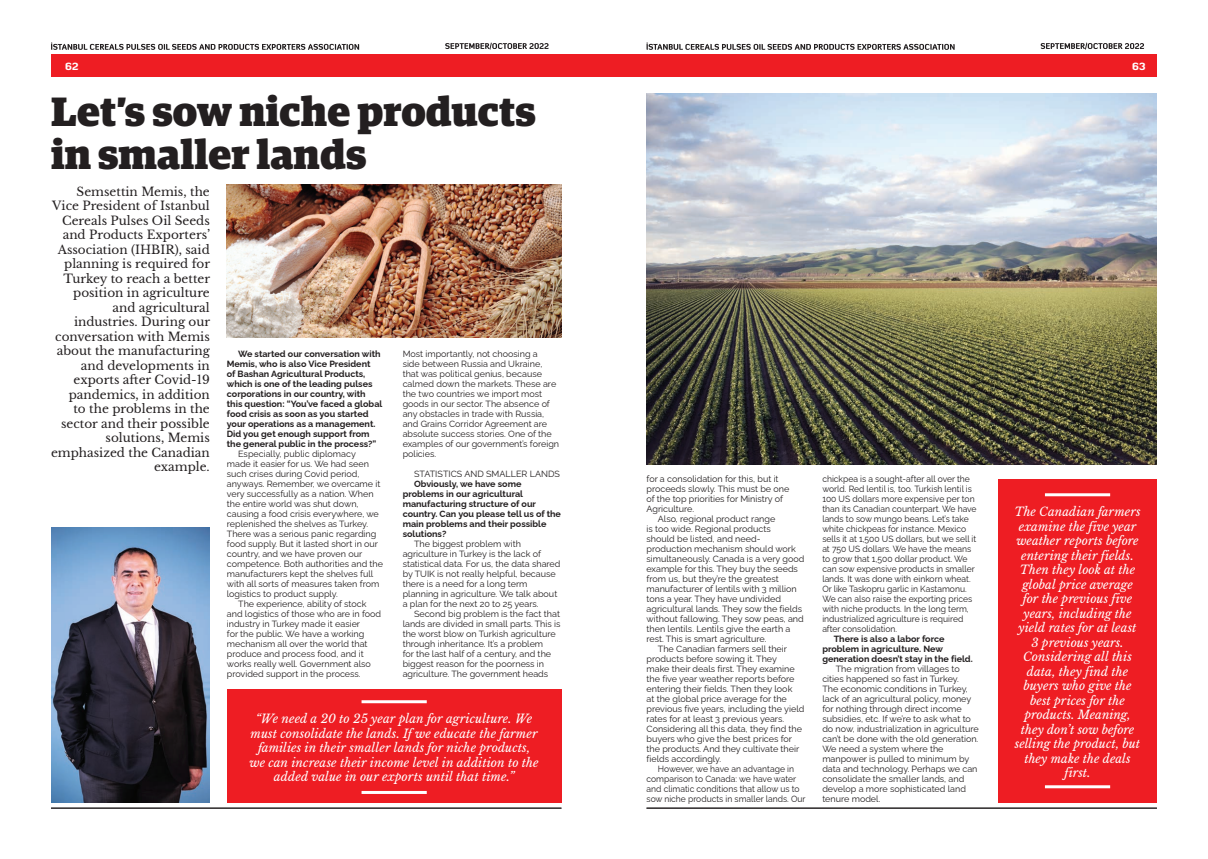
<style>
.page{position:relative;width:1208px;height:859px;background:#fff}
.page>*{position:absolute;margin:0;border:0;box-sizing:border-box;transform-origin:0 0}
.t1{font:900 41px/43px "Guardian Egyp";color:#231f20}
.SPOT{font:italic 12px/14.5px "Libre Baskerville";color:#fff;text-align:center}
.t2{font:12px/14.5px "Libre Baskerville";color:#231f20;text-align:right}
.t3{font:900 10px "Diavlo";color:#fff}
.t4{font:9px/10px "Raleway";color:#231f20}
.t5{font:9px/10px "Raleway";color:#231f20;scale:.95 1}
.t6{font:700 9px/10px "Raleway";color:#231f20}
</style>
<div class="page">
<div style="left:51px;top:54px;width:553px;height:23px;background:#ee1d23"></div>
<div style="left:604px;top:54px;width:553px;height:23px;background:#ee1d23"></div>
<img style="left:646px;top:94px;width:511px;height:371px">
<img style="left:51px;top:527px;width:159px;height:275px">
<div style="left:227px;top:689px;width:334px;height:113px;background:#ee1d23"></div>
<div style="left:998px;top:479px;width:159px;height:323px;background:#ee1d23"></div>
<hr style="left:1045px;top:493px;width:65px;height:3px;background:#fff">
<hr style="left:361px;top:791px;width:66px;height:3px;background:#fff">
<hr style="left:361px;top:700px;width:66px;height:3px;background:#fff">
<hr style="left:1045px;top:785px;width:65px;height:3px;background:#fff">
<hr style="left:51px;top:808px;width:510px;height:1px;background:#231f20">
<hr style="left:646px;top:808px;width:511px;height:1px;background:#231f20">
<img style="left:227px;top:184px;width:334px;height:153px">
<svg style="left:51px;top:43px;width:308px;height:7px"></svg>
<svg style="left:646px;top:43px;width:308px;height:7px"></svg>
<svg style="left:445px;top:43px;width:104px;height:7px"></svg>
<svg style="left:1040px;top:43px;width:104px;height:7px"></svg>
<p class="t3" style="left:65px;top:60px;width:15px">62</p>
<p class="t3" style="left:1132px;top:60px;width:15px">63</p>
<p class="t1" style="left:51px;top:86px;width:486px">Let’s sow niche products in smaller lands</p>
<p class="t2" style="left:51px;top:184px;width:161px">Semsettin Memis, the<br>Vice President of Istanbul<br>Cereals Pulses Oil Seeds and Products Exporters’<br>Association (IHBIR), said planning is required for<br>Turkey to reach a better position in agriculture and agricultural industries. During our conversation with Memis about the manufacturing and developments in exports after Covid-19 pandemics, in addition<br>to the problems in the sector and their possible solutions, Memis emphasized the Canadian example.</p>
<p class="t6" style="left:227px;top:348px;width:157px;text-indent:11px">We started our conversation with Memis, who is also Vice President<br>of Bashan Agricultural Products, which is one of the leading pulses corporations in our country, with this question: “You’ve faced a global food crisis as soon as you started your operations as a management.<br>Did you get enough support from the general public in the process?”</p>
<p class="t4" style="left:227px;top:448px;width:158px;text-indent:11px">Especially, public diplomacy<br>made it easier for us. We had seen such crises during Covid period, anyways. Remember, we overcame it very successfully as a nation. When the entire world was shut down, causing a food crisis everywhere, we replenished the shelves as Turkey.<br>There was a serious panic regarding food supply. But it lasted short in our country, and we have proven our competence. Both authorities and the manufacturers kept the shelves full with all sorts of measures taken from logistics to product supply.</p>
<p class="t4" style="left:227px;top:598px;width:156px;text-indent:11px">The experience, ability of stock and logistics of those who are in food industry in Turkey made it easier<br>for the public. We have a working mechanism all over the world that produce and process food, and it works really well. Government also provided support in the process.</p>
<p class="t4" style="left:403px;top:348px;width:158px">Most importantly, not choosing a<br>side between Russia and Ukraine, that was political genius, because calmed down the markets. These are the two countries we import most goods in our sector. The absence of any obstacles in trade with Russia, and Grains Corridor Agreement are absolute success stories. One of the examples of our government’s foreign policies.</p>
<p class="t4" style="left:414px;top:468px;width:147px">STATISTICS AND SMALLER LANDS</p>
<p class="t6" style="left:403px;top:478px;width:160px;text-indent:11px">Obviously, we have some problems in our agricultural manufacturing structure of our country. Can you please tell us of the main problems and their possible solutions?</p>
<p class="t4" style="left:403px;top:538px;width:159px;text-indent:11px">The biggest problem with agriculture in Turkey is the lack of statistical data. For us, the data shared by TUIK is not really helpful, because there is a need for a long term planning in agriculture. We talk about a plan for the next 20 to 25 years.</p>
<p class="t4" style="left:403px;top:608px;width:159px;text-indent:11px">Second big problem is the fact that lands are divided in small parts. This is the worst blow on Turkish agriculture through inheritance. It’s a problem<br>for the last half of a century, and the biggest reason for the poorness in agriculture. The government heads</p>
<p class="SPOT" style="left:249px;top:712px;width:291px">“We need a 20 to 25 year plan for agriculture. We must consolidate the lands. If we educate the farmer families in their smaller lands for niche products, we can increase their income level in addition to the added value in our exports until that time.”</p>
<p class="t4" style="left:646px;top:473px;width:144px">for a consolidation for this, but it proceeds slowly. This must be one of the top priorities for Ministry of<br>Agriculture.</p>
<p class="t4" style="left:646px;top:513px;width:159px;text-indent:11px">Also, regional product range<br>is too wide. Regional products<br>should be listed, and need&shy;production mechanism should work simultaneously. Canada is a very good example for this. They buy the seeds from us, but they’re the greatest manufacturer of lentils with 3 million tons a year. They have undivided agricultural lands. They sow the fields without fallowing. They sow peas, and then lentils. Lentils give the earth a rest. This is smart agriculture.</p>
<p class="t4" style="left:646px;top:643px;width:159px;text-indent:11px">The Canadian farmers sell their products before sowing it. They<br>make their deals first. They examine the five year weather reports before entering their fields. Then they look<br>at the global price average for the previous five years, including the yield rates for at least 3 previous years.<br>Considering all this data, they find the buyers who give the best prices for the products. And they cultivate their fields accordingly.</p>
<p class="t5" style="left:646px;top:763px;width:169px;text-indent:11px">However, we have an advantage in comparison to Canada: we have water and climatic conditions that allow us to sow niche products in smaller lands. Our</p>
<p class="t5" style="left:822px;top:473px;width:164px">chickpea is a sought-after all over the world. Red lentil is, too. Turkish lentil is 100 US dollars more expensive per ton than its Canadian counterpart. We have lands to sow mungo beans. Let’s take white chickpeas for instance. Mexico sells it at 1,500 US dollars, but we sell it at 750 US dollars. We have the means to grow that 1,500 dollar product. We can sow expensive products in smaller lands. It was done with einkorn wheat.<br>Or like Taskopru garlic in Kastamonu.<br>We can also raise the exporting prices with niche products. In the long term, industrialized agriculture is required after consolidation.</p>
<p class="t6" style="left:822px;top:633px;width:152px;text-indent:11px">There is also a labor force problem in agriculture. New generation doesn’t stay in the field.</p>
<p class="t4" style="left:822px;top:663px;width:158px;text-indent:13px">The migration from villages to cities happened so fast in Turkey.<br>The economic conditions in Turkey, lack of an agricultural policy, money for nothing through direct income subsidies, etc. If we’re to ask what to do now, industrialization in agriculture can’t be done with the old generation.<br>We need a system where the manpower is pulled to minimum by data and technology. Perhaps we can consolidate the smaller lands, and develop a more sophisticated land tenure model.</p>
<p class="SPOT" style="left:1014px;top:505px;width:128px">The Canadian farmers examine the five year weather reports before entering their fields.<br>Then they look at the global price average for the previous five years, including the yield rates for at least<br>3 previous years.<br>Considering all this data, they find the buyers who give the best prices for the products. Meaning, they don’t sow before selling the product, but they make the deals first.</p>
</div>
